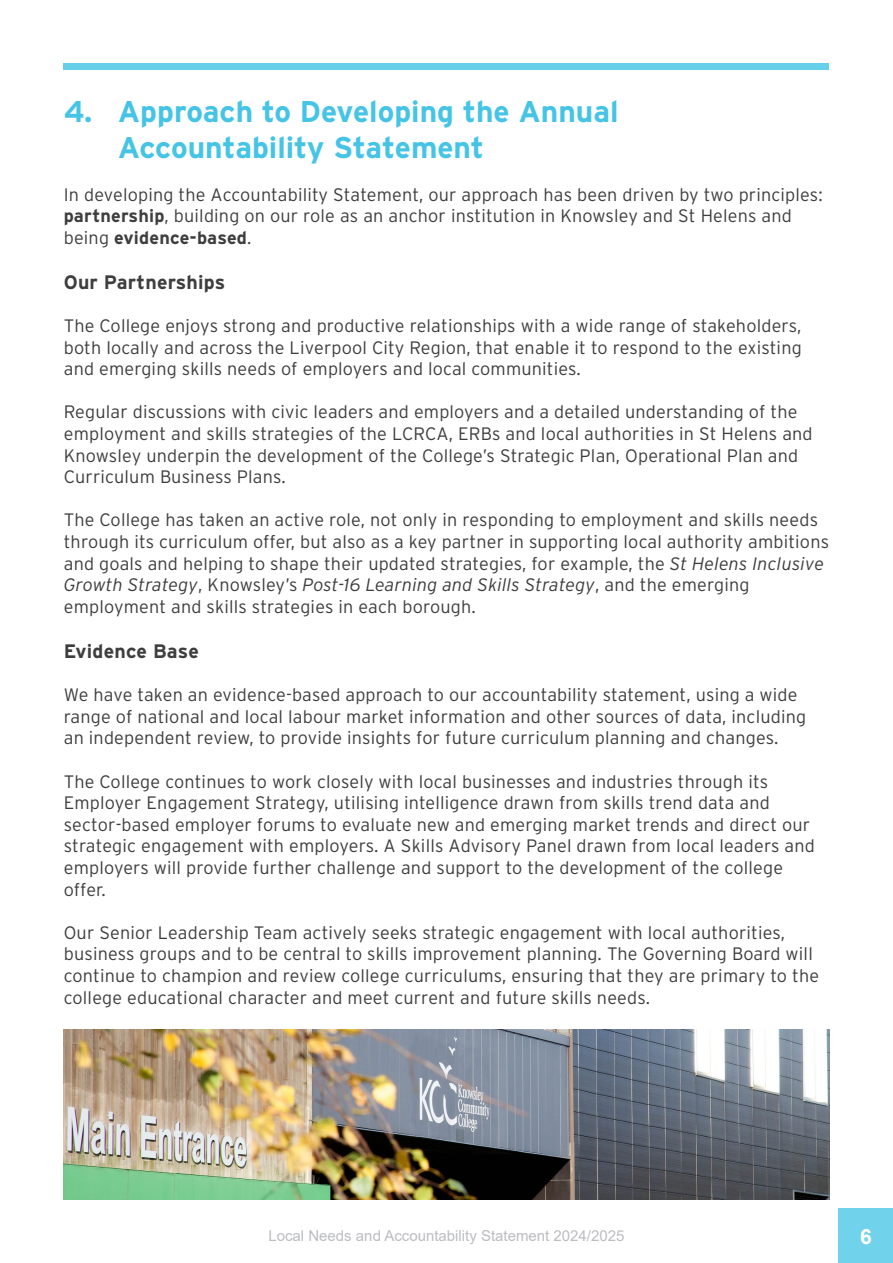
<style>
.page{position:relative;width:893px;height:1263px;background:#fff}
.page>*{position:absolute;margin:0;border:0;box-sizing:border-box;transform-origin:0 0}
.t1{font:700 30px "Interstate";color:#45c4e6}
.t2{font:700 21px "Arial";color:#fff}
.t3{font:700 19.5px "Interstate";letter-spacing:.01em;color:#3e3e3f}
.t4{font:300 18px/21.6px "Interstate";letter-spacing:.01em;color:#3e3e3f}
.t5{font:15px "Arial";color:#bcbdc0}
.s1{font-weight:700}
.s2{font-style:italic}
</style>
<div class="page">
<div style="left:839px;top:1209px;width:54px;height:54px;background:#71d2ec"></div>
<div style="left:64px;top:64px;width:765px;height:6px;background:#66cfea"></div>
<img style="left:64px;top:1029px;width:765px;height:170px">
<p class="t1" style="left:64px;top:95px;width:556px">4. Approach to Developing the Annual</p>
<p class="t1" style="left:118px;top:131px;width:368px">Accountability Statement</p>
<p class="t4" style="left:64px;top:183px;width:761px">In developing the Accountability Statement, our approach has been driven by two principles: <span class="s1">partnership</span>, building on our role as an anchor institution in Knowsley and St Helens and being <span class="s1">evidence-based</span>.</p>
<p class="t3" style="left:64px;top:271px;width:163px">Our Partnerships</p>
<p class="t4" style="left:64px;top:315px;width:739px;text-align:justify">The College enjoys strong and productive relationships with a wide range of stakeholders, both locally and across the Liverpool City Region, that enable it to respond to the existing and emerging skills needs of employers and local communities.</p>
<p class="t4" style="left:64px;top:401px;width:750px">Regular discussions with civic leaders and employers and a detailed understanding of the employment and skills strategies of the LCRCA, ERBs and local authorities in St Helens and Knowsley underpin the development of the College’s Strategic Plan, Operational Plan and Curriculum Business Plans.</p>
<p class="t4" style="left:64px;top:509px;width:767px">The College has taken an active role, not only in responding to employment and skills needs through its curriculum offer, but also as a key partner in supporting local authority ambitions and goals and helping to shape their updated strategies, for example, the <span class="s2">St Helens Inclusive Growth Strategy</span>, Knowsley’s <span class="s2">Post-16 Learning and Skills Strategy</span>, and the emerging employment and skills strategies in each borough.</p>
<p class="t3" style="left:64px;top:640px;width:137px">Evidence Base</p>
<p class="t4" style="left:64px;top:684px;width:744px">We have taken an evidence-based approach to our accountability statement, using a wide range of national and local labour market information and other sources of data, including an independent review, to provide insights for future curriculum planning and changes.</p>
<p class="t4" style="left:64px;top:770px;width:753px">The College continues to work closely with local businesses and industries through its Employer Engagement Strategy, utilising intelligence drawn from skills trend data and sector-based employer forums to evaluate new and emerging market trends and direct our strategic engagement with employers. A Skills Advisory Panel drawn from local leaders and employers will provide further challenge and support to the development of the college offer.</p>
<p class="t4" style="left:64px;top:921px;width:757px">Our Senior Leadership Team actively seeks strategic engagement with local authorities, business groups and to be central to skills improvement planning. The Governing Board will continue to champion and review college curriculums, ensuring that they are primary to the college educational character and meet current and future skills needs.</p>
<p class="t5" style="left:268px;top:1226px;width:358px">Local Needs and Accountability Statement 2024/2025</p>
<p class="t2" style="left:860px;top:1221px;width:13px">6</p>
</div>
